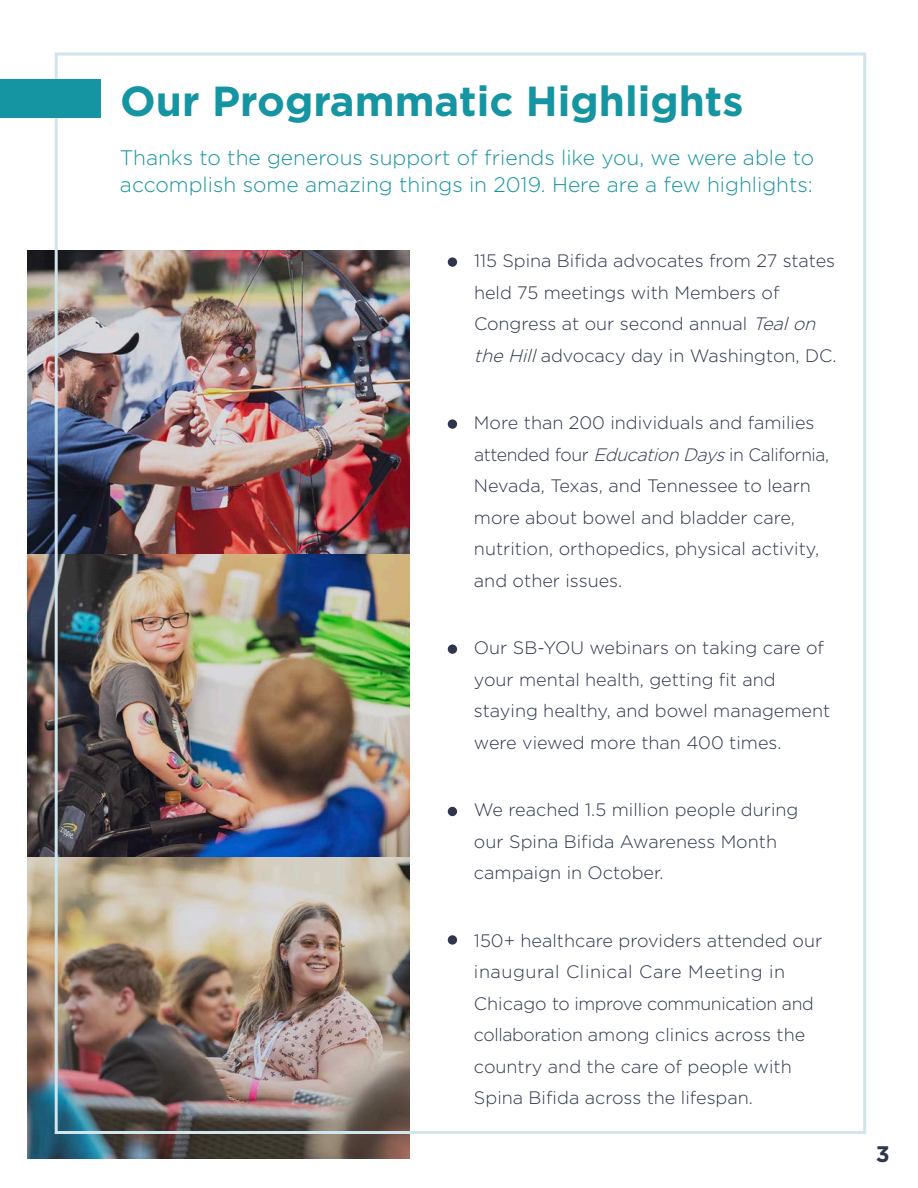
<style>
.page{position:relative;width:918px;height:1188px;background:#fff}
.page>*{position:absolute;margin:0;border:0;box-sizing:border-box;transform-origin:0 0}
.t1{font:700 42px "Gotham";color:#1594a1}
.t2{font:700 22.5px "Gotham";color:#2e354d}
.t3{font:300 21px/27px "Gotham";color:#1594a1}
.t4{font:300 18px/31.5px "Gotham";color:#2e354d}
.s1{font-style:italic}
</style>
<div class="page">
<div style="left:448px;top:257px;width:9px;height:10px;background:#2e354d;border-radius:50%"></div>
<div style="left:448px;top:419px;width:9px;height:10px;background:#2e354d;border-radius:50%"></div>
<div style="left:448px;top:644px;width:9px;height:10px;background:#2e354d;border-radius:50%"></div>
<div style="left:448px;top:807px;width:9px;height:9px;background:#2e354d;border-radius:50%"></div>
<div style="left:448px;top:935px;width:9px;height:10px;background:#2e354d;border-radius:50%"></div>
<img style="left:28px;top:251px;width:381px;height:907px">
<div style="left:0;top:79px;width:100px;height:39px;background:#1594a1"></div>
<p class="t1" style="left:120px;top:73px;width:625px">Our Programmatic Highlights</p>
<p class="t3" style="left:120px;top:144px;width:696px">Thanks to the generous support of friends like you, we were able to accomplish some amazing things in 2019. Here are a few highlights:</p>
<p class="t4" style="left:474px;top:245px;width:364px">115 Spina Bifida advocates from 27 states held 75 meetings with Members of Congress at our second annual <span class="s1">Tealon the Hill</span>advocacy day in Washington, DC.</p>
<p class="t4" style="left:474px;top:407px;width:357px">More than 200 individuals and families attended four <span class="s1">Education Days</span>in California, Nevada, Texas, and Tennessee to learn more about bowel and bladder care, nutrition, orthopedics, physical activity, and other issues.</p>
<p class="t4" style="left:474px;top:632px;width:358px">Our SB-YOU webinars on taking care of your mental health, getting fit and staying healthy, and bowel management were viewed more than 400 times.</p>
<p class="t4" style="left:474px;top:794px;width:326px">We reached 1.5 million people during our Spina Bifida Awareness Month campaign in October.</p>
<p class="t4" style="left:474px;top:924px;width:350px">150+ healthcare providers attended our inaugural Clinical Care Meeting in<br>Chicago to improve communication and</p>
<p class="t4" style="left:474px;top:1019px;width:333px">collaboration among clinics across the country and the care of people with</p>
<p class="t4" style="left:474px;top:1082px;width:281px">Spina Bifida across the lifespan.</p>
<p class="t2" style="left:876px;top:1139px;width:15px">3</p>
</div>
